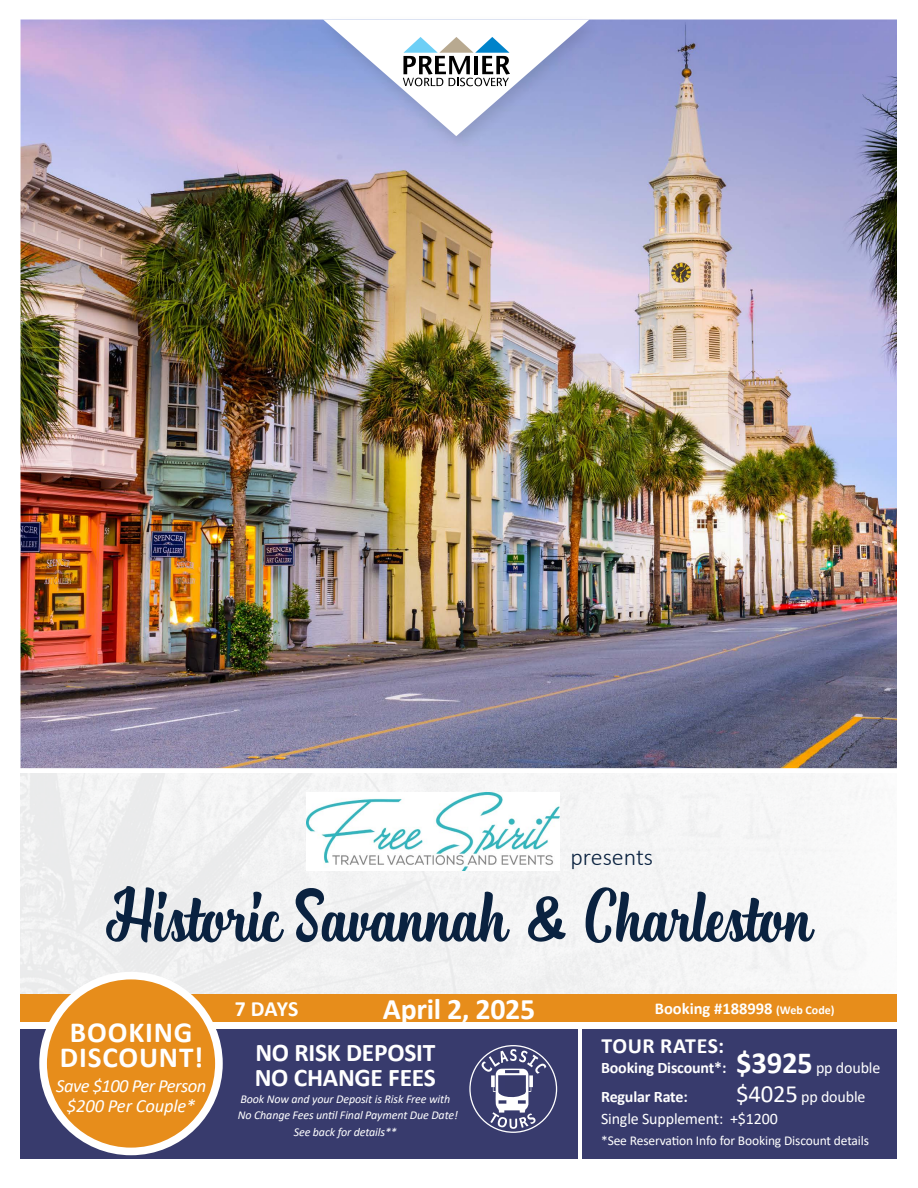
<style>
.page{position:relative;width:918px;height:1188px;background:#fff}
.page>*{position:absolute;margin:0;border:0;box-sizing:border-box;transform-origin:0 0}
.t1{font:65.7px "Chiladepia Script";color:#0a2240;scale:.91 1}
.t2{font:700 29.85px "Calibri";letter-spacing:-.01em;color:#fff}
.t3{font:700 29.25px/25.2px "Calibri";letter-spacing:.03em;color:#fff;text-align:center}
.t4{font:700 25.5px/25px "Calibri";letter-spacing:-.01em;color:#fff}
.t5{font:300 24px "Calibri";color:#0a2240}
.t6{font:700 21.75px "Calibri";letter-spacing:.015em;color:#fff}
.t7{font:italic 18.6px/20px "Calibri";letter-spacing:-.03em;color:#fff;text-align:center}
.t8{font:700 16.5px "Calibri";color:#fff}
.t9{font:700 16.05px/29.1px "Calibri";letter-spacing:-.01em;color:#fff}
.t10{font:16.05px/21.8px "Calibri";letter-spacing:-.01em;color:#fff}
.t11{font:13.5px "Calibri";letter-spacing:-.01em;color:#fff}
.t12{font:italic 12px/16.5px "Calibri";letter-spacing:-.01em;color:#fff;text-align:center}
.s1{font-size:12px}
.s2{font-size:30.75px}
.s3{font-weight:400}
.s4{font-size:24.75px}
</style>
<div class="page">
<img style="left:21px;top:774px;width:842px;height:220px">
<img style="left:21px;top:20px;width:876px;height:748px">
<div style="left:21px;top:1029px;width:557px;height:129px;background:#383b6d"></div>
<div style="left:582px;top:1029px;width:336px;height:129px;background:#383b6d"></div>
<div style="left:21px;top:994px;width:897px;height:28px;background:#e78d1b"></div>
<div style="left:316px;top:13px;width:287px;height:141px;background:#000;opacity:.11"></div>
<svg style="left:323px;top:19px;width:266px;height:117px"></svg>
<div style="left:897px;top:0;width:21px;height:1188px;background:#fff"></div>
<div style="left:43px;top:976px;width:176px;height:175px;background:#e78d1b;border-radius:50%"></div>
<div style="left:39px;top:972px;width:184px;height:183px;border:8px solid #fff;border-radius:50%"></div>
<svg style="left:470px;top:1046px;width:87px;height:86px"></svg>
<svg style="left:481px;top:1049px;width:65px;height:80px"></svg>
<img style="left:307px;top:793px;width:252px;height:78px">
<h3 class="t5" style="left:570px;top:842px;width:84px">presents</h3>
<h1 class="t1" style="left:106px;top:867px;width:777px">Historic Savannah &amp; Charleston</h1>
<h3 class="t3" style="left:60px;top:1019px;width:145px">BOOKING<br>DISCOUNT!</h3>
<h3 class="t7" style="left:56px;top:1076px;width:152px">Save $100 Per Person $200 Per Couple*</h3>
<h2 class="t2" style="left:383px;top:988px;width:154px">April 2, 2025</h2>
<h3 class="t4" style="left:255px;top:1040px;width:183px">NO RISK DEPOSIT<br>NO CHANGE FEES</h3>
<p class="t12" style="left:238px;top:1090px;width:222px">Book Now and your Deposit is Risk Free with<br>No Change Fees until Final Payment Due Date!<br>See back for details**</p>
<h3 class="t6" style="left:235px;top:993px;width:65px">7 DAYS</h3>
<h3 class="t8" style="left:655px;top:996px;width:181px">Booking #188998 <span class="s1">(Web Code)</span></h3>
<h3 class="t6" style="left:602px;top:1030px;width:124px">TOUR RATES:</h3>
<h3 class="t9" style="left:601px;top:1053px;width:281px">Booking Discount*: <span class="s2">$3925</span> <span class="s3">pp double<br></span>Regular Rate:</h3>
<h3 class="t10" style="left:601px;top:1086px;width:266px;text-indent:135px"><span class="s4">$4025</span> pp double<br>Single Supplement: +$1200</h3>
<p class="t11" style="left:601px;top:1131px;width:270px">*See Reservation Info for Booking Discount details</p>
</div>
